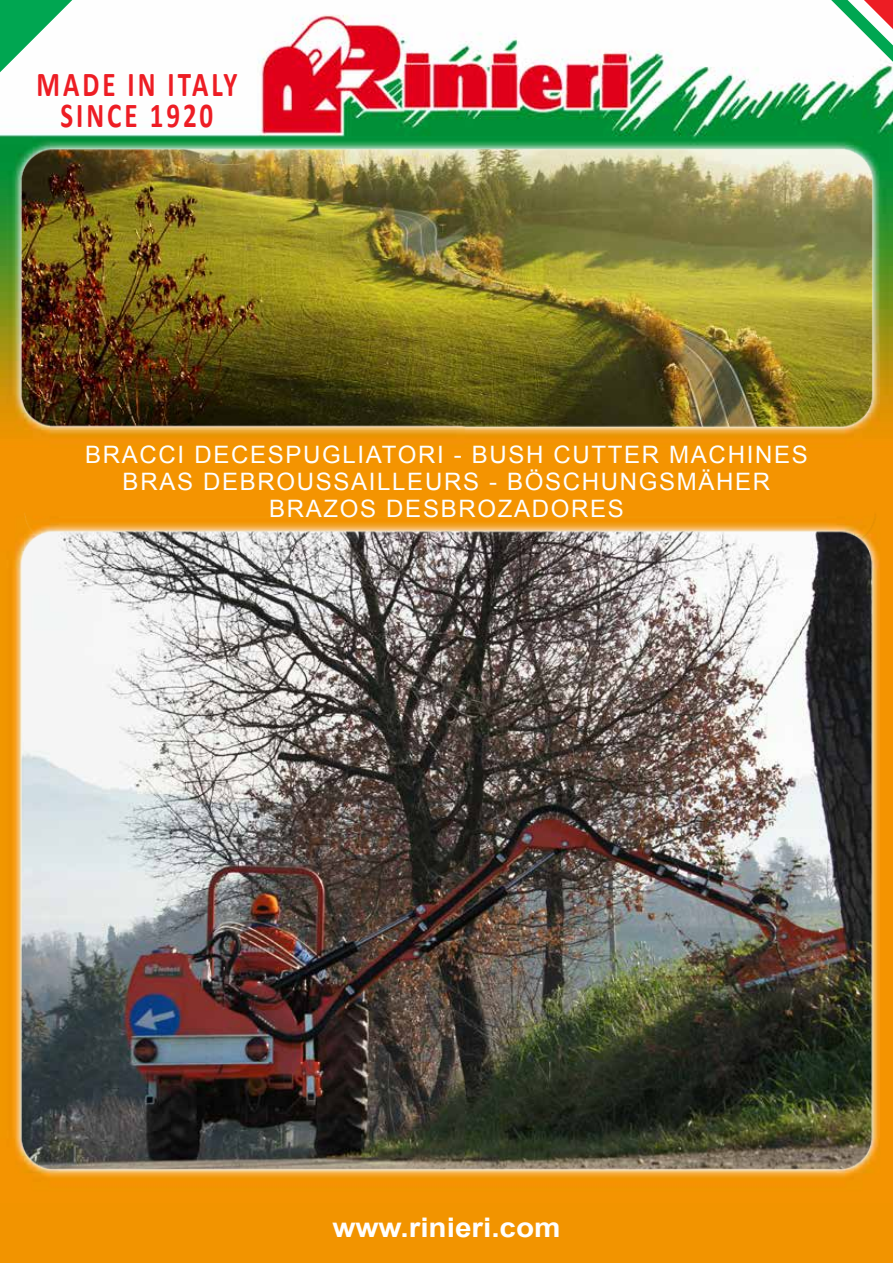
<style>
.page{position:relative;width:893px;height:1263px;background:#fff}
.page>*{position:absolute;margin:0;border:0;box-sizing:border-box;transform-origin:0 0}
.t1{font:700 35.1px/31.5px "Calibri";letter-spacing:.11em;color:#ed1d24;text-align:center;scale:.77 1}
.t2{font:700 27px "Arial";color:#fff;scale:1.1 1}
.t3{font:24px/27px "Arial";letter-spacing:.07em;color:#fff;text-align:center}
</style>
<div class="page">
<img style="left:0;top:0;width:893px;height:1204px">
<svg style="left:0;top:0;width:72px;height:72px"></svg>
<svg style="left:831px;top:0;width:62px;height:62px"></svg>
<div style="left:0;top:1204px;width:893px;height:59px;background:#f29400"></div>
<h1 class="t1" style="left:36px;top:68px;width:262px">MADE IN ITALY<br>SINCE 1920</h1>
<p class="t3" style="left:85px;top:441px;width:724px">BRACCI DECESPUGLIATORI - BUSH CUTTER MACHINES<br>BRAS DEBROUSSAILLEURS - BÖSCHUNGSMÄHER<br>BRAZOS DESBROZADORES</p>
<p class="t2" style="left:332px;top:1209px;width:209px">www.rinieri.com</p>
</div>
